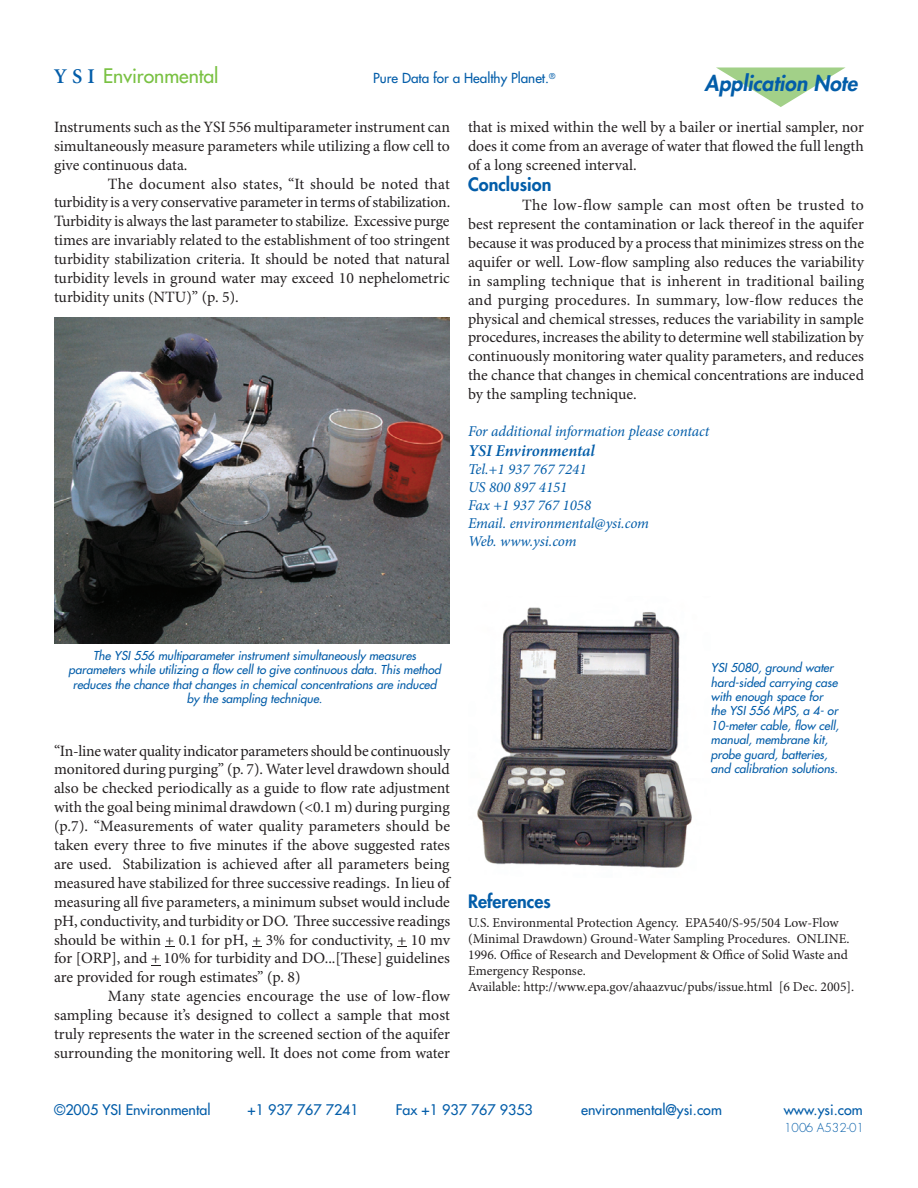
<style>
.page{position:relative;width:918px;height:1188px;background:#fff}
.page>*{position:absolute;margin:0;border:0;box-sizing:border-box;transform-origin:0 0}
.t1{font:italic 800 21px "Futura";color:#035da9}
.t2{font:19.5px "Futura";letter-spacing:-.005em;color:#79c142}
.t3{font:800 18px "Futura";color:#035da9}
.t4{font:italic 600 16.5px "Minion Pro";letter-spacing:-.01em;color:#035da9}
.t5{font:15.75px/18.9px "Minion Pro";color:#231f20;text-align:justify}
.t6{font:italic 15px/18px "Minion Pro";letter-spacing:-.005em;color:#035da9}
.t7{font:14.25px "Futura";color:#035da9}
.t8{font:13.5px/16.2px "Minion Pro";color:#231f20}
.t9{font:13.5px "Futura";color:#035da9}
.t10{font:italic 12px/14.4px "Futura";color:#035da9;text-align:center}
.t11{font:300 12px "Futura";color:#035da9}
.s1{font-family:"Minion";font-weight:600;font-size:21px;color:#035da9}
</style>
<div class="page">
<svg style="left:716px;top:67px;width:130px;height:40px"></svg>
<img style="left:54px;top:318px;width:396px;height:325px">
<img style="left:477px;top:607px;width:215px;height:261px">
<p class="t2" style="left:54px;top:63px;width:166px"><span class="s1">Y S I</span> Environmental</p>
<p class="t9" style="left:373px;top:69px;width:184px">Pure Data for a Healthy Planet.<sup>®</sup></p>
<h1 class="t1" style="left:705px;top:69px;width:154px">Application Note</h1>
<p class="t5" style="left:54px;top:118px;width:398px">Instruments such as the YSI 556 multiparameter instrument can simultaneously measure parameters while utilizing a flow cell to give continuous data.</p>
<p class="t5" style="left:54px;top:175px;width:398px;text-indent:54px">The document also states, “It should be noted that turbidity is a very conservative parameter in terms of stabilization.<br>Turbidity is always the last parameter to stabilize. Excessive purge times are invariably related to the establishment of too stringent turbidity stabilization criteria. It should be noted that natural turbidity levels in ground water may exceed 10 nephelometric turbidity units (NTU)” (p. 5).</p>
<p class="t5" style="left:468px;top:118px;width:397px">that is mixed within the well by a bailer or inertial sampler, nor does it come from an average of water that flowed the full length of a long screened interval.</p>
<p class="t3" style="left:468px;top:173px;width:85px">Conclusion</p>
<p class="t5" style="left:468px;top:196px;width:398px;text-indent:54px">The low-flow sample can most often be trusted to best represent the contamination or lack thereof in the aquifer because it was produced by a process that minimizes stress on the aquifer or well. Low-flow sampling also reduces the variability in sampling technique that is inherent in traditional bailing and purging procedures. In summary, low-flow reduces the physical and chemical stresses, reduces the variability in sample procedures, increases the ability to determine well stabilization by continuously monitoring water quality parameters, and reduces the chance that changes in chemical concentrations are induced by the sampling technique.</p>
<p class="t6" style="left:468px;top:423px;width:243px">For additional information please contact</p>
<p class="t4" style="left:468px;top:441px;width:128px">YSI Environmental</p>
<p class="t6" style="left:468px;top:461px;width:183px">Tel.+1 937 767 7241<br>US 800 897 4151<br>Fax +1 937 767 1058<br>Email. environmental@ysi.com<br>Web. www.ysi.com</p>
<p class="t10" style="left:68px;top:648px;width:374px">The YSI 556 multiparameter instrument simultaneously measures parameters while utilizing a flow cell to give continuous data. This method reduces the chance that changes in chemical concentrations are induced by the sampling technique.</p>
<p class="t5" style="left:54px;top:742px;width:398px">“In-line water quality indicator parameters should be continuously monitored during purging” (p. 7). Water level drawdown should also be checked periodically as a guide to flow rate adjustment with the goal being minimal drawdown (&lt;0.1 m) during purging (p.7). “Measurements of water quality parameters should be taken every three to five minutes if the above suggested rates are used. Stabilization is achieved after all parameters being measured have stabilized for three successive readings. In lieu of measuring all five parameters, a minimum subset would include pH, conductivity, and turbidity or DO. Three successive readings should be within + 0.1 for pH, + 3% for conductivity, + 10 mv for [ORP], and + 10% for turbidity and DO...[These] guidelines are provided for rough estimates” (p. 8)</p>
<p class="t5" style="left:54px;top:987px;width:398px;text-indent:54px">Many state agencies encourage the use of low-flow sampling because it’s designed to collect a sample that most truly represents the water in the screened section of the aquifer surrounding the monitoring well. It does not come from water</p>
<p class="t10" style="left:711px;top:661px;width:129px;text-align:left">YSI 5080, ground water hard-sided carrying case with enough space for the YSI 556 MPS, a 4- or<br>10-meter cable, flow cell, manual, membrane kit, probe guard, batteries, and calibration solutions.</p>
<p class="t3" style="left:468px;top:889px;width:84px">References</p>
<p class="t8" style="left:468px;top:915px;width:388px">U.S. Environmental Protection Agency. EPA540/S-95/504 Low-Flow (Minimal Drawdown) Ground-Water Sampling Procedures. ONLINE.<br>1996. Office of Research and Development &amp; Office of Solid Waste and Emergency Response.<br>Available: http://www.epa.gov/ahaazvuc/pubs/issue.html [6 Dec. 2005].</p>
<p class="t7" style="left:54px;top:1100px;width:158px">©2005 YSI Environmental</p>
<p class="t7" style="left:248px;top:1100px;width:113px">+1 937 767 7241</p>
<p class="t7" style="left:396px;top:1100px;width:138px">Fax +1 937 767 9353</p>
<p class="t7" style="left:581px;top:1100px;width:142px">environmental@ysi.com</p>
<p class="t7" style="left:784px;top:1100px;width:80px">www.ysi.com</p>
<p class="t11" style="left:784px;top:1120px;width:81px">1006 A532-01</p>
</div>
